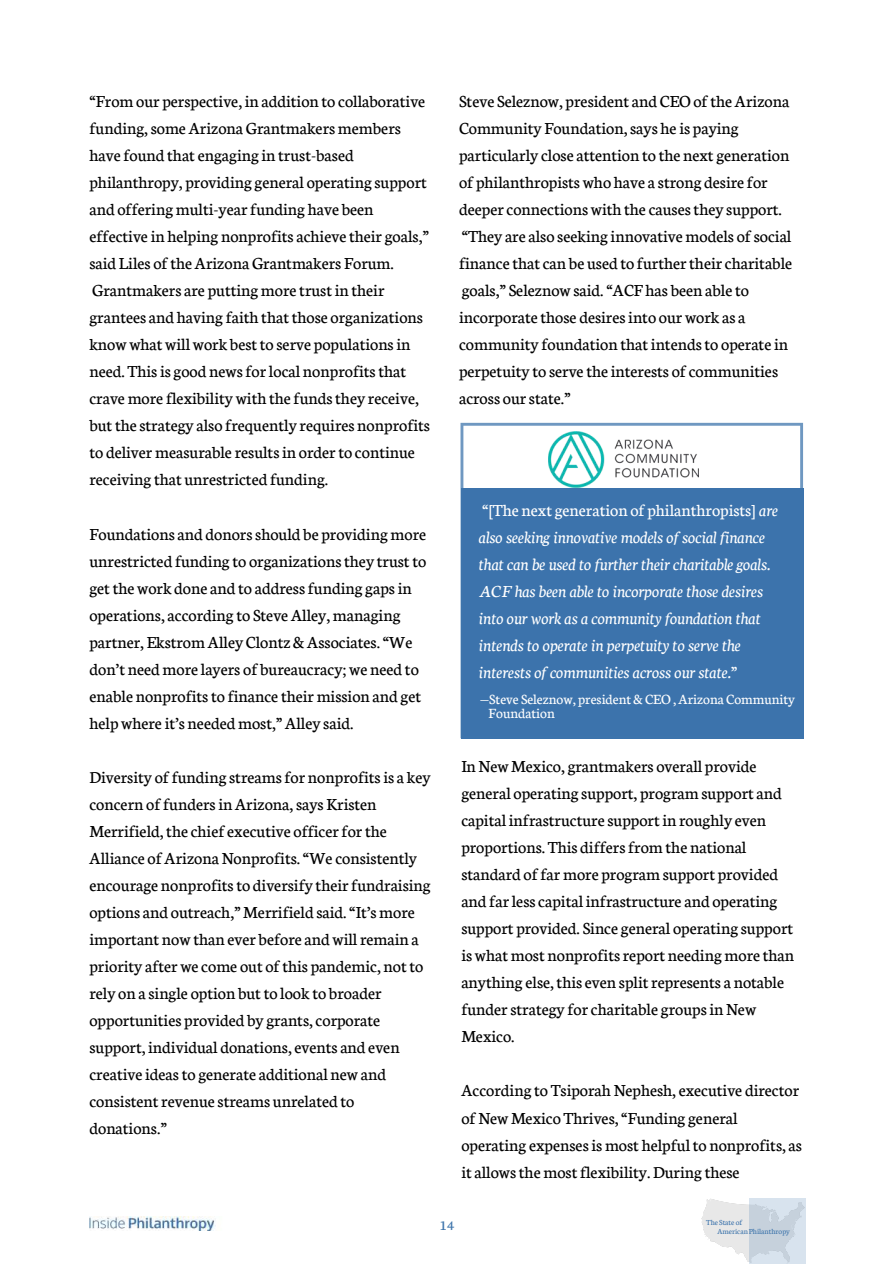
<style>
.page{position:relative;width:894px;height:1264px;background:#fff}
.page>*{position:absolute;margin:0;border:0;box-sizing:border-box;transform-origin:0 0}
.t1{font:18px/27px "Neuton";color:#000}
.t2{font:italic 18px/27px "Neuton";color:#fff}
.t3{font:15px/14.7px "Neuton";color:#fff}
.t4{font:15px "Neuton";color:#3e75ac}
.t5{font:8.25px "Neuton";color:#3e75ac}
.t6{font:8.25px "Neuton";color:#3c73ac}
.s1{font-style:normal}
</style>
<div class="page">
<img style="left:89px;top:1216px;width:127px;height:14px">
<div style="left:748px;top:1198px;width:57px;height:65px;background:linear-gradient(to bottom,#cdd8e3,#cdd8e3)"></div>
<svg style="left:460px;top:423px;width:342px;height:315px;fill:#3c73ac"></svg>
<p class="t1" style="left:89px;top:86px;width:342px">“From our perspective, in addition to collaborative funding, some Arizona Grantmakers members have found that engaging in trust-based philanthropy, providing general operating support and offering multi-year funding have been effective in helping nonprofits achieve their goals,” said Liles of the Arizona Grantmakers Forum.<br>Grantmakers are putting more trust in their grantees and having faith that those organizations know what will work best to serve populations in need. This is good news for local nonprofits that crave more flexibility with the funds they receive, but the strategy also frequently requires nonprofits to deliver measurable results in order to continue receiving that unrestricted funding.</p>
<p class="t1" style="left:89px;top:519px;width:338px">Foundations and donors should be providing more unrestricted funding to organizations they trust to get the work done and to address funding gaps in operations, according to Steve Alley, managing partner, Ekstrom Alley Clontz &amp; Associates. “We don’t need more layers of bureaucracy; we need to enable nonprofits to finance their mission and get help where it’s needed most,” Alley said.</p>
<p class="t1" style="left:89px;top:762px;width:343px">Diversity of funding streams for nonprofits is a key concern of funders in Arizona, says Kristen Merrifield, the chief executive officer for the Alliance of Arizona Nonprofits. “We consistently encourage nonprofits to diversify their fundraising options and outreach,” Merrifield said. “It’s more important now than ever before and will remain a priority after we come out of this pandemic, not to rely on a single option but to look to broader opportunities provided by grants, corporate support, individual donations, events and even creative ideas to generate additional new and consistent revenue streams unrelated to donations.”</p>
<p class="t1" style="left:459px;top:86px;width:334px">Steve Seleznow, president and CEO of the Arizona Community Foundation, says he is paying particularly close attention to the next generation of philanthropists who have a strong desire for deeper connections with the causes they support. “They are also seeking innovative models of social finance that can be used to further their charitable goals,” Seleznow said. “ACF has been able to incorporate those desires into our work as a community foundation that intends to operate in perpetuity to serve the interests of communities across our state.”</p>
<p class="t2" style="left:479px;top:495px;width:300px">“<span class="s1">[The next generation of philanthropists]</span> are also seeking innovative models of social finance that can be used to further their charitable goals.<br>ACF has been able to incorporate those desires into our work as a community foundation that intends to operate in perpetuity to serve the interests of communities across our state.”</p>
<p class="t3" style="left:488px;top:690px;width:308px;text-indent:-9px">—Steve Seleznow, president&amp;CEO,Arizona Community<br>Foundation</p>
<p class="t1" style="left:461px;top:751px;width:334px">In New Mexico, grantmakers overall provide general operating support, program support and capital infrastructure support in roughly even proportions. This differs from the national standard of far more program support provided and far less capital infrastructure and operating support provided. Since general operating support is what most nonprofits report needing more than anything else, this even split represents a notable funder strategy for charitable groups in New Mexico.</p>
<p class="t1" style="left:461px;top:1075px;width:342px">According to Tsiporah Nephesh, executive director of New Mexico Thrives, “Funding general operating expenses is most helpful to nonprofits, as it allows the most flexibility. During these</p>
<p class="t4" style="left:440px;top:1214px;width:16px">14</p>
<p class="t6" style="left:706px;top:1216px;width:38px">The State of</p>
<p class="t5" style="left:717px;top:1225px;width:74px">AmericanPhilanthropy</p>
</div>
